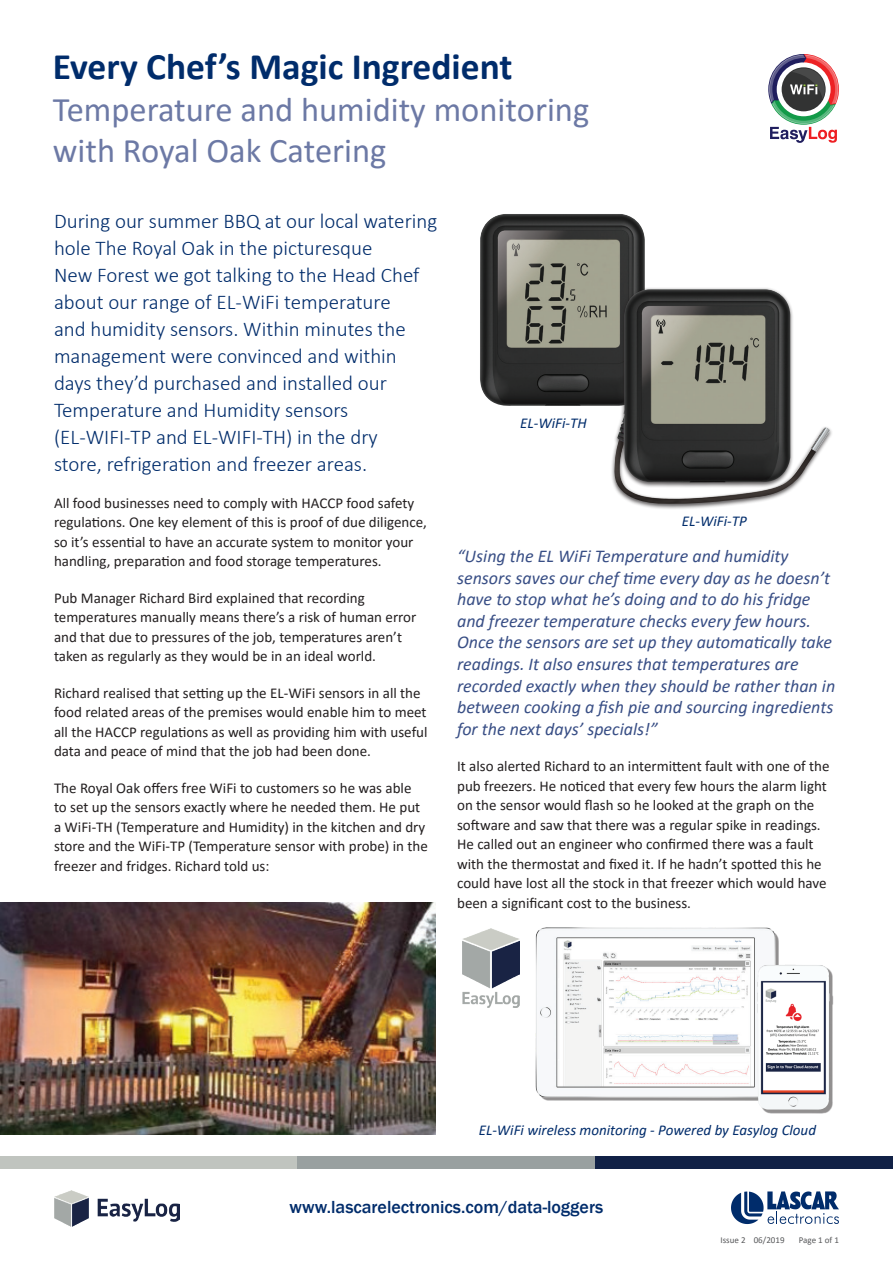
<style>
.page{position:relative;width:893px;height:1263px;background:#fff}
.page>*{position:absolute;margin:0;border:0;box-sizing:border-box;transform-origin:0 0}
.t1{font:700 37.5px "Calibri";color:#002c6b}
.t2{font:34.5px/41.4px "Calibri";color:#6c79a5}
.t3{font:300 21px/27px "Calibri";color:#002c6b}
.t4{font:italic 18px/21.6px "Calibri";color:#384e85}
.t5{font:500 18px "Franklin Gothic";color:#002c6b}
.t6{font:15px/19.5px "Calibri";color:#231f20}
.t7{font:italic 15px "Calibri";color:#002c6b}
.t8{font:9px "Calibri";color:#57585a}
</style>
<div class="page">
<div style="left:595px;top:1156px;width:298px;height:13px;background:#112146"></div>
<div style="left:0;top:1156px;width:298px;height:13px;background:#c0c4bf"></div>
<div style="left:298px;top:1156px;width:297px;height:13px;background:#99a0a0"></div>
<svg style="left:731px;top:1191px;width:108px;height:33px"></svg>
<img style="left:54px;top:1190px;width:125px;height:36px">
<svg style="left:768px;top:54px;width:71px;height:89px"></svg>
<img style="left:0;top:902px;width:436px;height:233px">
<img style="left:480px;top:214px;width:165px;height:192px">
<div style="left:610px;top:287px;width:223px;height:223px;background:#231f20;opacity:.75"></div>
<img style="left:609px;top:289px;width:221px;height:216px">
<img style="left:535px;top:927px;width:244px;height:174px">
<div style="left:760px;top:967px;width:74px;height:146px;background:#231f20;opacity:.5"></div>
<img style="left:757px;top:965px;width:74px;height:145px">
<img style="left:462px;top:929px;width:58px;height:78px">
<h1 class="t1" style="left:53px;top:40px;width:461px">Every Chef’s Magic Ingredient</h1>
<h2 class="t2" style="left:53px;top:87px;width:538px">Temperature and humidity monitoring with Royal Oak Catering</h2>
<p class="t3" style="left:54px;top:208px;width:385px">During our summer BBQ at our local watering hole The Royal Oak in the picturesque<br>New Forest we got talking to the Head Chef about our range of EL-WiFi temperature<br>and humidity sensors. Within minutes the management were convinced and within days they’d purchased and installed our Temperature and Humidity sensors (EL-WIFI-TP and EL-WIFI-TH) in the dry<br>store, refrigeration and freezer areas.</p>
<p class="t6" style="left:54px;top:493px;width:375px">All food businesses need to comply with HACCP food safety regulations. One key element of this is proof of due diligence, so it’s essential to have an accurate system to monitor your handling, preparation and food storage temperatures.</p>
<p class="t6" style="left:54px;top:588px;width:364px">Pub Manager Richard Bird explained that recording temperatures manually means there’s a risk of human error and that due to pressures of the job, temperatures aren’t taken as regularly as they would be in an ideal world.</p>
<p class="t6" style="left:54px;top:683px;width:375px">Richard realised that setting up the EL-WiFi sensors in all the food related areas of the premises would enable him to meet all the HACCP regulations as well as providing him with useful data and peace of mind that the job had been done.</p>
<p class="t6" style="left:54px;top:778px;width:375px">The Royal Oak offers free WiFi to customers so he was able to set up the sensors exactly where he needed them. He put a WiFi-TH (Temperature and Humidity) in the kitchen and dry store and the WiFi-TP (Temperature sensor with probe) in the freezer and fridges. Richard told us:</p>
<p class="t7" style="left:520px;top:413px;width:68px">EL-WiFi-TH</p>
<p class="t7" style="left:682px;top:511px;width:66px">EL-WiFi-TP</p>
<p class="t4" style="left:457px;top:544px;width:380px">“Using the EL WiFi Temperature and humidity sensors saves our chef time every day as he doesn’t have to stop what he’s doing and to do his fridge and freezer temperature checks every few hours.<br>Once the sensors are set up they automatically take readings. It also ensures that temperatures are recorded exactly when they should be rather than in between cooking a fish pie and sourcing ingredients for the next days’ specials!”</p>
<p class="t6" style="left:457px;top:756px;width:374px">It also alerted Richard to an intermittent fault with one of the pub freezers. He noticed that every few hours the alarm light on the sensor would flash so he looked at the graph on the software and saw that there was a regular spike in readings.<br>He called out an engineer who confirmed there was a fault with the thermostat and fixed it. If he hadn’t spotted this he could have lost all the stock in that freezer which would have been a significant cost to the business.</p>
<p class="t7" style="left:479px;top:1119px;width:339px">EL-WiFi wireless monitoring - Powered by Easylog Cloud</p>
<p class="t5" style="left:290px;top:1196px;width:315px">www.lascarelectronics.com/data-loggers</p>
<p class="t8" style="left:720px;top:1234px;width:66px">Issue 2 06/2019</p>
<p class="t8" style="left:799px;top:1234px;width:42px">Page 1 of 1</p>
</div>
